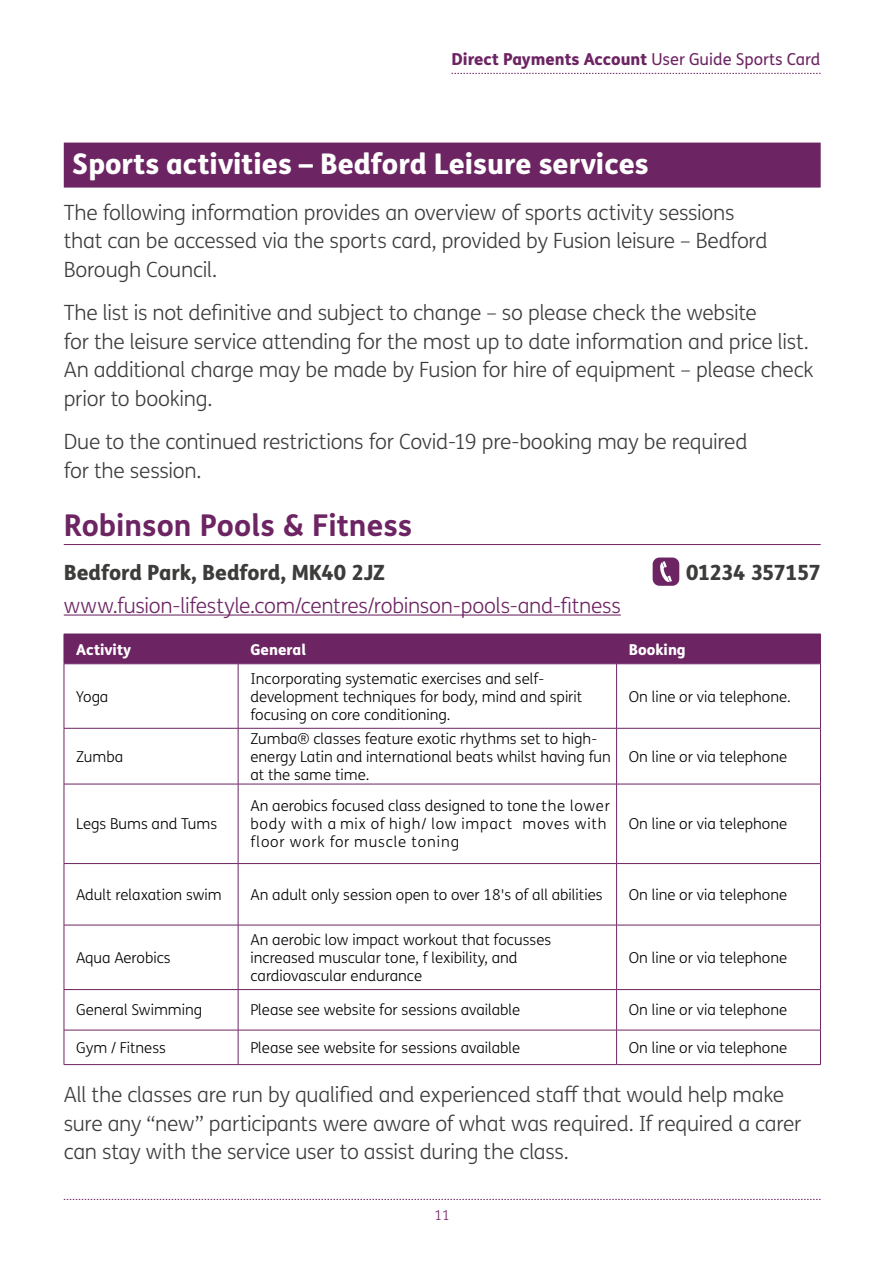
<style>
.page{position:relative;width:893px;height:1263px;background:#fff}
.page>*{position:absolute;margin:0;border:0;box-sizing:border-box;transform-origin:0 0}
.Heading_1{font:700 30px "FS Me Pro";color:#6d2463}
.Page_Title{font:800 28.5px "FS Me Pro";color:#fff}
.Body_Text{font:300 21px/28.5px "FS Me Pro";letter-spacing:-.015em;color:#3c3c3b}
.Body_Text-2{font:300 21px "FS Me Pro";letter-spacing:-.01em;color:#6d2463}
.Heading_3{font:800 21px "FS Me Pro";letter-spacing:-.01em;color:#3c3c3b}
.Heading_3-2{font:800 21px "FS Me Pro";letter-spacing:-.03em;color:#3c3c3b}
.t1{font:800 16.5px "FS Me Pro";color:#6d2463}
.Table{font:300 15px/18px "FS Me Pro";color:#000}
.Table-2{font:300 15px/18px "FS Me Pro";letter-spacing:.04em;color:#000}
.Table-3{font:800 15px "FS Me Pro";color:#fff}
.t2{font:300 13.5px "FS Me Pro";color:#6d2463}
.s1{font-weight:400}
</style>
<div class="page">
<svg style="left:64px;top:1199px;width:757px;height:1px"></svg>
<svg style="left:451px;top:73px;width:370px;height:1px"></svg>
<div style="left:653px;top:557px;width:26px;height:29px;background:#6d2463;border-radius:7px"></div>
<svg style="left:660px;top:561px;width:12px;height:21px"></svg>
<div style="left:64px;top:143px;width:757px;height:45px;background:#6d2463"></div>
<hr style="left:64px;top:544px;width:757px;height:1px;background:#6d2463">
<hr style="left:64px;top:614px;width:557px;height:1px;background:#6d2463">
<div style="left:65px;top:635px;width:755px;height:28px;background:#6d2463"></div>
<svg style="left:65px;top:664px;width:755px;height:400px"></svg>
<hr style="left:64px;top:634px;width:174px;height:1px;background:#6d2463">
<hr style="left:64px;top:634px;width:1px;height:30px;background:#6d2463">
<hr style="left:238px;top:634px;width:379px;height:1px;background:#6d2463">
<hr style="left:238px;top:634px;width:1px;height:30px;background:#6d2463">
<hr style="left:617px;top:634px;width:204px;height:1px;background:#6d2463">
<hr style="left:616px;top:634px;width:1px;height:30px;background:#6d2463">
<hr style="left:820px;top:634px;width:1px;height:30px;background:#6d2463">
<hr style="left:64px;top:663px;width:174px;height:1px;background:#6d2463">
<hr style="left:64px;top:664px;width:1px;height:64px;background:#6d2463">
<hr style="left:238px;top:663px;width:379px;height:1px;background:#6d2463">
<hr style="left:238px;top:664px;width:1px;height:64px;background:#6d2463">
<hr style="left:617px;top:663px;width:204px;height:1px;background:#6d2463">
<hr style="left:616px;top:664px;width:1px;height:64px;background:#6d2463">
<hr style="left:820px;top:664px;width:1px;height:64px;background:#6d2463">
<hr style="left:64px;top:728px;width:174px;height:1px;background:#6d2463">
<hr style="left:64px;top:728px;width:1px;height:56px;background:#6d2463">
<hr style="left:238px;top:728px;width:379px;height:1px;background:#6d2463">
<hr style="left:238px;top:728px;width:1px;height:56px;background:#6d2463">
<hr style="left:617px;top:728px;width:204px;height:1px;background:#6d2463">
<hr style="left:616px;top:728px;width:1px;height:56px;background:#6d2463">
<hr style="left:820px;top:728px;width:1px;height:56px;background:#6d2463">
<hr style="left:64px;top:784px;width:174px;height:1px;background:#6d2463">
<hr style="left:64px;top:784px;width:1px;height:79px;background:#6d2463">
<hr style="left:238px;top:784px;width:379px;height:1px;background:#6d2463">
<hr style="left:238px;top:784px;width:1px;height:79px;background:#6d2463">
<hr style="left:617px;top:784px;width:204px;height:1px;background:#6d2463">
<hr style="left:616px;top:784px;width:1px;height:79px;background:#6d2463">
<hr style="left:820px;top:784px;width:1px;height:79px;background:#6d2463">
<hr style="left:64px;top:863px;width:174px;height:1px;background:#6d2463">
<hr style="left:64px;top:864px;width:1px;height:61px;background:#6d2463">
<hr style="left:238px;top:863px;width:379px;height:1px;background:#6d2463">
<hr style="left:238px;top:864px;width:1px;height:61px;background:#6d2463">
<hr style="left:617px;top:863px;width:204px;height:1px;background:#6d2463">
<hr style="left:616px;top:864px;width:1px;height:61px;background:#6d2463">
<hr style="left:820px;top:864px;width:1px;height:61px;background:#6d2463">
<hr style="left:64px;top:925px;width:174px;height:1px;background:#6d2463">
<hr style="left:64px;top:925px;width:1px;height:64px;background:#6d2463">
<hr style="left:238px;top:925px;width:379px;height:1px;background:#6d2463">
<hr style="left:238px;top:925px;width:1px;height:64px;background:#6d2463">
<hr style="left:617px;top:925px;width:204px;height:1px;background:#6d2463">
<hr style="left:616px;top:925px;width:1px;height:64px;background:#6d2463">
<hr style="left:820px;top:925px;width:1px;height:64px;background:#6d2463">
<hr style="left:64px;top:989px;width:174px;height:1px;background:#6d2463">
<hr style="left:64px;top:990px;width:1px;height:40px;background:#6d2463">
<hr style="left:238px;top:989px;width:379px;height:1px;background:#6d2463">
<hr style="left:238px;top:990px;width:1px;height:40px;background:#6d2463">
<hr style="left:617px;top:989px;width:204px;height:1px;background:#6d2463">
<hr style="left:616px;top:990px;width:1px;height:40px;background:#6d2463">
<hr style="left:820px;top:990px;width:1px;height:40px;background:#6d2463">
<hr style="left:64px;top:1030px;width:174px;height:1px;background:#6d2463">
<hr style="left:64px;top:1030px;width:1px;height:34px;background:#6d2463">
<hr style="left:238px;top:1030px;width:379px;height:1px;background:#6d2463">
<hr style="left:238px;top:1030px;width:1px;height:34px;background:#6d2463">
<hr style="left:617px;top:1030px;width:204px;height:1px;background:#6d2463">
<hr style="left:616px;top:1030px;width:1px;height:34px;background:#6d2463">
<hr style="left:820px;top:1030px;width:1px;height:34px;background:#6d2463">
<hr style="left:64px;top:1064px;width:174px;height:1px;background:#6d2463">
<hr style="left:238px;top:1064px;width:379px;height:1px;background:#6d2463">
<hr style="left:617px;top:1064px;width:204px;height:1px;background:#6d2463">
<p class="t1" style="left:451px;top:46px;width:370px">Direct Payments Account <span class="s1">User Guide Sports Card</span></p>
<p class="Page_Title" style="left:72px;top:142px;width:578px">Sports activities – Bedford Leisure services</p>
<p class="Body_Text" style="left:64px;top:198px;width:705px">The following information provides an overview of sports activity sessions that can be accessed via the sports card, provided by Fusion leisure – Bedford<br>Borough Council.</p>
<p class="Body_Text" style="left:64px;top:298px;width:751px">The list is not definitive and subject to change – so please check the website<br>for the leisure service attending for the most up to date information and price list.<br>An additional charge may be made by Fusion for hire of equipment – please check prior to booking.</p>
<p class="Body_Text" style="left:64px;top:427px;width:685px">Due to the continued restrictions for Covid-19 pre-booking may be required for the session.</p>
<p class="Heading_1" style="left:64px;top:502px;width:350px">Robinson Pools &amp; Fitness</p>
<p class="Heading_3" style="left:64px;top:556px;width:323px">Bedford Park, Bedford, MK40 2JZ</p>
<p class="Heading_3-2" style="left:686px;top:556px;width:136px">01234 357157</p>
<p class="Body_Text-2" style="left:64px;top:591px;width:559px">www.fusion-lifestyle.com/centres/robinson-pools-and-fitness</p>
<p class="Table-3" style="left:76px;top:637px;width:56px">Activity</p>
<p class="Table-3" style="left:250px;top:637px;width:57px">General</p>
<p class="Table-3" style="left:629px;top:637px;width:58px">Booking</p>
<p class="Table" style="left:76px;top:687px;width:34px">Yoga</p>
<p class="Table" style="left:250px;top:669px;width:333px">Incorporating systematic exercises and self&shy;development techniques for body, mind and spirit focusing on core conditioning.</p>
<p class="Table" style="left:629px;top:687px;width:164px">On line or via telephone.</p>
<p class="Table" style="left:76px;top:747px;width:49px">Zumba</p>
<p class="Table" style="left:76px;top:815px;width:142px">Legs Bums and Tums</p>
<p class="Table" style="left:250px;top:729px;width:362px">Zumba® classes feature exotic rhythms set to high&shy;energy Latin and international beats whilst having fun at the same time.</p>
<p class="Table-2" style="left:250px;top:797px;width:361px">An aerobics focused class designed to tone the lower body with a mix of high/ low impact moves with floor work for muscle toning</p>
<p class="Table" style="left:629px;top:747px;width:160px">On line or via telephone</p>
<p class="Table" style="left:629px;top:815px;width:160px">On line or via telephone</p>
<p class="Table" style="left:76px;top:885px;width:147px">Adult relaxation swim</p>
<p class="Table" style="left:250px;top:885px;width:354px">An adult only session open to over 18's of all abilities</p>
<p class="Table" style="left:629px;top:885px;width:160px">On line or via telephone</p>
<p class="Table" style="left:76px;top:948px;width:96px">Aqua Aerobics</p>
<p class="Table" style="left:250px;top:930px;width:302px">An aerobic low impact workout that focusses increased muscular tone, f lexibility, and cardiovascular endurance</p>
<p class="Table" style="left:629px;top:948px;width:160px">On line or via telephone</p>
<p class="Table" style="left:76px;top:1001px;width:127px">General Swimming</p>
<p class="Table" style="left:250px;top:1001px;width:271px">Please see website for sessions available</p>
<p class="Table" style="left:629px;top:1001px;width:160px">On line or via telephone</p>
<p class="Table" style="left:76px;top:1038px;width:91px">Gym / Fitness</p>
<p class="Table" style="left:250px;top:1038px;width:271px">Please see website for sessions available</p>
<p class="Table" style="left:629px;top:1038px;width:160px">On line or via telephone</p>
<p class="Body_Text" style="left:64px;top:1080px;width:739px">All the classes are run by qualified and experienced staff that would help make sure any “new” participants were aware of what was required. If required a carer can stay with the service user to assist during the class.</p>
<p class="t2" style="left:434px;top:1206px;width:17px">11</p>
</div>
